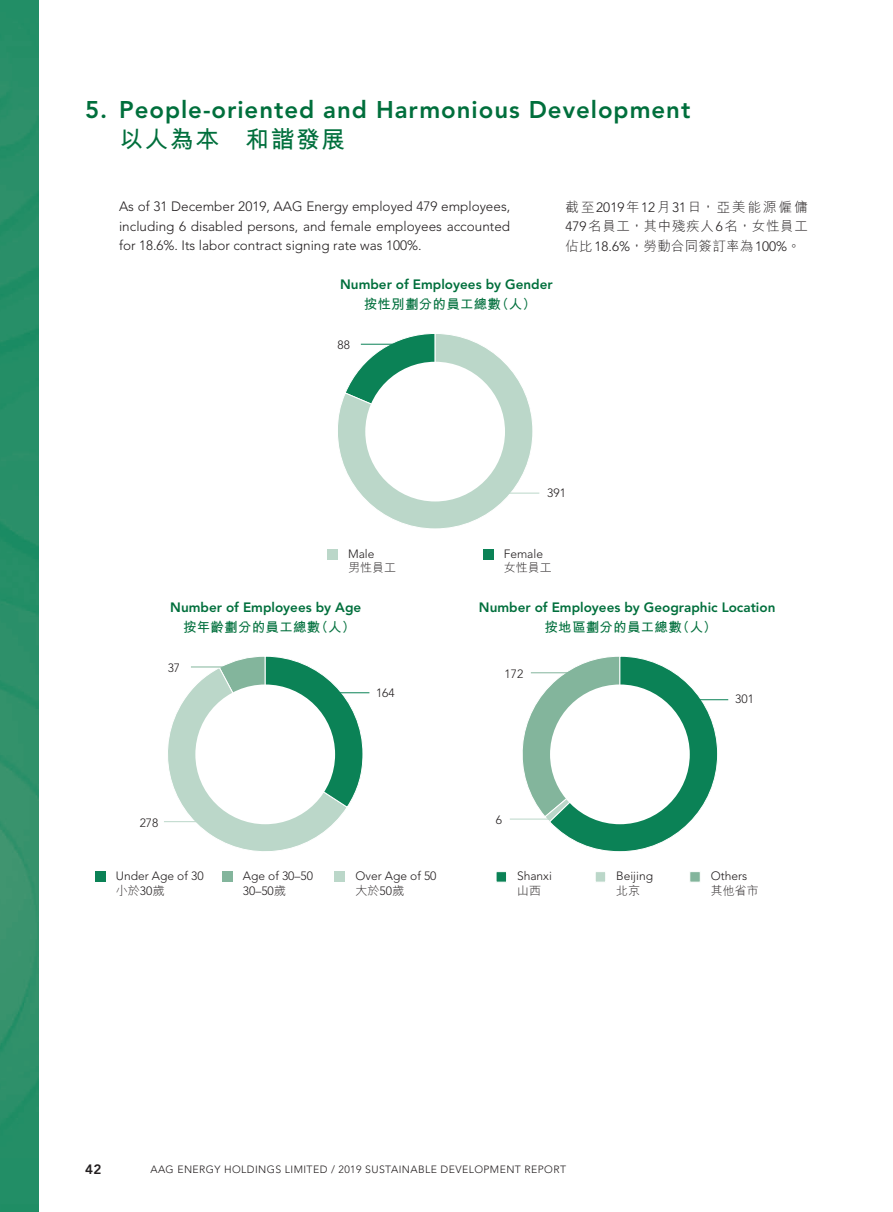
<style>
.page{position:relative;width:893px;height:1212px;background:#fff}
.page>*{position:absolute;margin:0;border:0;box-sizing:border-box;transform-origin:0 0}
.t1{font:800 24px "Avenir LT Std";letter-spacing:.04em;color:#006f3c}
.t2{font:700 24px "M Hei HK";letter-spacing:.06em;color:#006f3c}
.t3{font:300 13.5px/19.5px "Avenir LT Std";color:#231f20;text-align:justify}
.t4{font:800 13.5px "Avenir LT Std";color:#006f3c}
.t5{font:300 13.5px/19.5px "M Hei HK";letter-spacing:.05em;color:#231f20;text-align:justify}
.t6{font:700 13.5px "M Hei HK";letter-spacing:.02em;color:#006f3c}
.t7{font:800 13.5px "Avenir LT Std";color:#231f20}
.t8{font:300 12px/14.4px "Avenir LT Std";color:#231f20}
.t9{font:12px "M Hei HK Light E Ten B5 H";color:#231f20}
.t10{font:300 10.5px "Avenir LT Std";letter-spacing:.04em;color:#231f20}
.s1{font-family:"Avenir LT Std"}
.s2{font-family:"Avenir LT Std";font-weight:300}
.s3{font-family:"M Hei HK Light E Ten B5 H";font-weight:400}
</style>
<div class="page">
<img style="left:0;top:0;width:38px;height:1212px">
<svg style="left:338px;top:333px;width:196px;height:196px"></svg>
<div style="left:365px;top:362px;width:140px;height:139px;background:#fff;border-radius:50%"></div>
<hr style="left:500px;top:493px;width:39px;height:1px;background:#bbd7c9">
<hr style="left:361px;top:344px;width:40px;height:1px;background:#0b8256">
<div style="left:327px;top:549px;width:11px;height:10px;background:#bbd7c9"></div>
<div style="left:483px;top:549px;width:10px;height:10px;background:#0b8256"></div>
<svg style="left:164px;top:656px;width:200px;height:195px"></svg>
<div style="left:95px;top:872px;width:10px;height:10px;background:#0b8256"></div>
<div style="left:222px;top:872px;width:10px;height:10px;background:#83b59c"></div>
<div style="left:335px;top:872px;width:10px;height:10px;background:#bbd7c9"></div>
<div style="left:195px;top:684px;width:140px;height:140px;background:#fff;border-radius:50%"></div>
<hr style="left:164px;top:821px;width:40px;height:1px;background:#bbd7c9">
<hr style="left:330px;top:692px;width:39px;height:1px;background:#0b8256">
<hr style="left:191px;top:666px;width:40px;height:1px;background:#83b59c">
<svg style="left:510px;top:656px;width:208px;height:196px"></svg>
<div style="left:550px;top:684px;width:140px;height:140px;background:#fff;border-radius:50%"></div>
<hr style="left:688px;top:699px;width:40px;height:1px;background:#0b8256">
<div style="left:496px;top:871px;width:11px;height:11px;background:#0b8256;border:1px solid #fff"></div>
<div style="left:595px;top:871px;width:11px;height:11px;background:#bbd7c9;border:1px solid #fff"></div>
<div style="left:689px;top:871px;width:12px;height:11px;background:#83b59c;border:1px solid #fff"></div>
<hr style="left:510px;top:819px;width:40px;height:1px;background:#bbd7c9">
<hr style="left:531px;top:672px;width:40px;height:1px;background:#83b59c">
<h1 class="t1" style="left:85px;top:95px;width:607px">5. People-oriented and Harmonious Development</h1>
<h1 class="t2" style="left:119px;top:121px;width:228px">以人為本 和諧發展</h1>
<p class="t3" style="left:119px;top:197px;width:393px">As of 31 December 2019, AAG Energy employed 479 employees, including 6 disabled persons, and female employees accounted for 18.6%. Its labor contract signing rate was 100%.</p>
<p class="t4" style="left:340px;top:276px;width:214px">Number of Employees by Gender</p>
<p class="t6" style="left:364px;top:294px;width:174px">按性別劃分的員工總數（人）</p>
<p class="t8" style="left:338px;top:338px;width:14px">88</p>
<p class="t5" style="left:565px;top:197px;width:244px">截至<span class="s1">2019</span>年<span class="s1">12</span>月<span class="s1">31</span>日，亞美能源僱傭<span class="s1">479</span>名員工，其中殘疾人<span class="s1">6</span>名，女性員工佔比<span class="s1">18.6%</span>，勞動合同簽訂率為<span class="s1">100%</span>。</p>
<p class="t8" style="left:348px;top:546px;width:28px">Male</p>
<p class="t9" style="left:348px;top:559px;width:49px">男性員工</p>
<p class="t8" style="left:547px;top:485px;width:20px">391</p>
<p class="t8" style="left:504px;top:546px;width:41px">Female</p>
<p class="t9" style="left:504px;top:559px;width:49px">女性員工</p>
<p class="t4" style="left:170px;top:599px;width:192px">Number of Employees by Age</p>
<p class="t4" style="left:479px;top:599px;width:298px">Number of Employees by Geographic Location</p>
<p class="t6" style="left:183px;top:617px;width:174px">按年齡劃分的員工總數（人）</p>
<p class="t6" style="left:544px;top:617px;width:174px">按地區劃分的員工總數（人）</p>
<p class="t8" style="left:168px;top:661px;width:14px">37</p>
<p class="t8" style="left:505px;top:667px;width:20px">172</p>
<p class="t8" style="left:376px;top:685px;width:20px">164</p>
<p class="t8" style="left:735px;top:692px;width:20px">301</p>
<p class="t8" style="left:140px;top:815px;width:20px">278</p>
<p class="t8" style="left:496px;top:813px;width:8px">6</p>
<p class="t8" style="left:116px;top:869px;width:89px">Under Age of 30</p>
<p class="t9" style="left:116px;top:882px;width:50px">小於<span class="s2">30</span>歲</p>
<p class="t8" style="left:243px;top:869px;width:72px">Age of 30–50<br>30–50<span class="s3">歲</span></p>
<p class="t8" style="left:356px;top:869px;width:82px">Over Age of 50</p>
<p class="t9" style="left:356px;top:882px;width:50px">大於<span class="s2">50</span>歲</p>
<p class="t8" style="left:517px;top:869px;width:36px">Shanxi</p>
<p class="t9" style="left:517px;top:882px;width:25px">山西</p>
<p class="t8" style="left:616px;top:869px;width:38px">Beijing</p>
<p class="t9" style="left:616px;top:882px;width:25px">北京</p>
<p class="t8" style="left:711px;top:869px;width:38px">Others</p>
<p class="t9" style="left:711px;top:882px;width:49px">其他省市</p>
<p class="t7" style="left:85px;top:1161px;width:18px">42</p>
<p class="t10" style="left:150px;top:1163px;width:417px">AAG ENERGY HOLDINGS LIMITED / 2019 SUSTAINABLE DEVELOPMENT REPORT</p>
</div>
